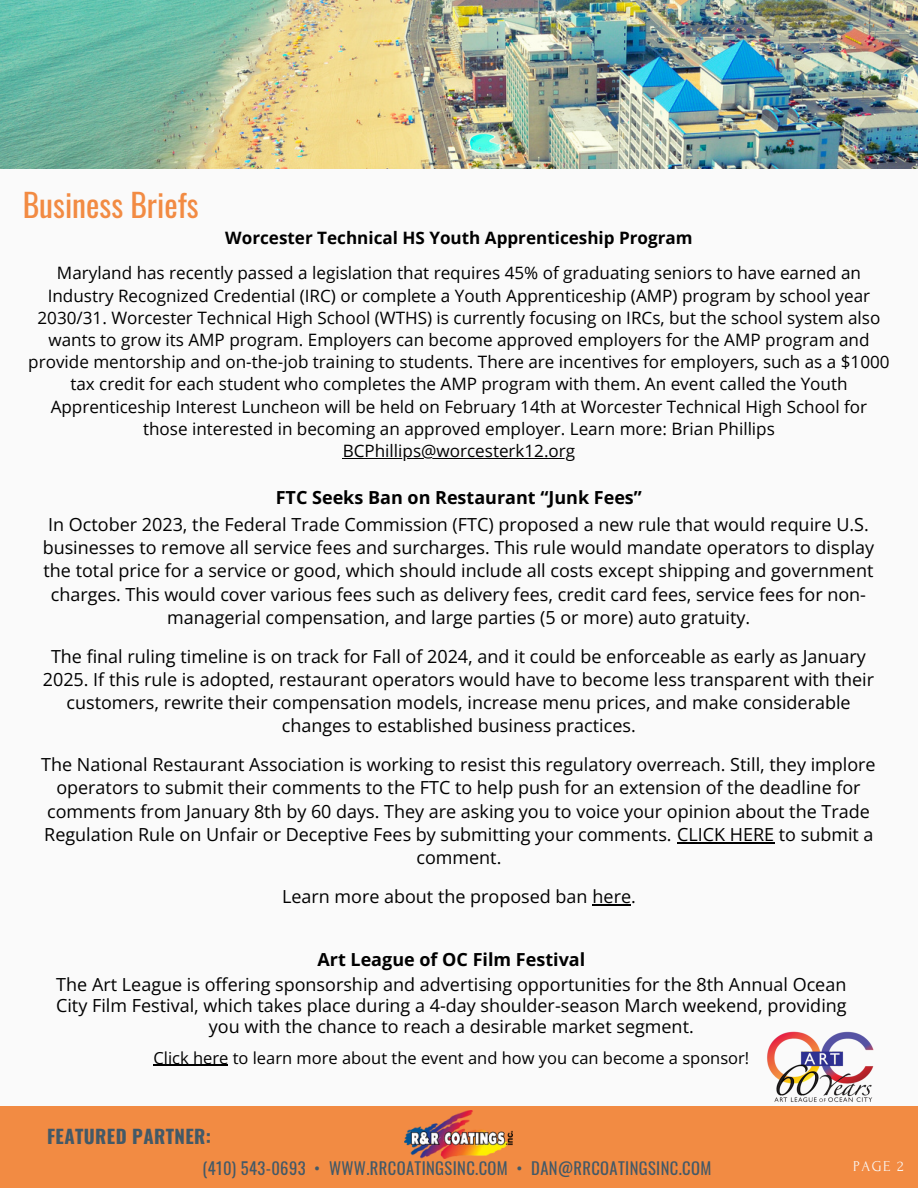
<style>
.page{position:relative;width:918px;height:1188px;background:#fafafa}
.page>*{position:absolute;margin:0;border:0;box-sizing:border-box;transform-origin:0 0}
.t1{font:31.65px "Oswald";color:#f28b43}
.t2{font:700 18.75px "Oswald";letter-spacing:.02em;color:#435967}
.t3{font:18px/23.2px "Open Sans";color:#000;text-align:center}
.t4{font:700 18px "Open Sans";color:#000}
.t5{font:17.1px/22.2px "Open Sans";color:#000;text-align:center}
.t6{font:700 17.1px "Open Sans";color:#000}
.t7{font:16.65px "Oswald";letter-spacing:.02em;color:#435967}
.t8{font:16.5px "Open Sans";color:#000}
.t9{font:15px "Forum";color:#fafafa}
</style>
<div class="page">
<div style="left:0;top:1106px;width:918px;height:82px;background:#f28b43"></div>
<img style="left:405px;top:1110px;width:108px;height:49px">
<img style="left:0;top:0;width:918px;height:169px">
<hr style="left:343px;top:458px;width:232px;height:1px;background:#000">
<hr style="left:677px;top:842px;width:97px;height:2px;background:#000">
<hr style="left:593px;top:904px;width:38px;height:2px;background:#000">
<img style="left:767px;top:1031px;width:107px;height:71px">
<hr style="left:153px;top:1065px;width:75px;height:1px;background:#000">
<p class="t1" style="left:23px;top:181px;width:177px">Business Briefs</p>
<p class="t6" style="left:225px;top:226px;width:469px">Worcester Technical HS Youth Apprenticeship Program</p>
<p class="t5" style="left:28px;top:262px;width:863px">Maryland has recently passed a legislation that requires 45% of graduating seniors to have earned an Industry Recognized Credential (IRC) or complete a Youth Apprenticeship (AMP) program by school year 2030/31. Worcester Technical High School (WTHS) is currently focusing on IRCs, but the school system also wants to grow its AMP program. Employers can become approved employers for the AMP program and provide mentorship and on-the-job training to students. There are incentives for employers, such as a $1000 tax credit for each student who completes the AMP program with them. An event called the Youth Apprenticeship Interest Luncheon will be held on February 14th at Worcester Technical High School for those interested in becoming an approved employer. Learn more: Brian Phillips BCPhillips@worcesterk12.org</p>
<p class="t4" style="left:276px;top:485px;width:368px">FTC Seeks Ban on Restaurant “Junk Fees”</p>
<p class="t3" style="left:43px;top:512px;width:833px">In October 2023, the Federal Trade Commission (FTC) proposed a new rule that would require U.S. businesses to remove all service fees and surcharges. This rule would mandate operators to display the total price for a service or good, which should include all costs except shipping and government charges. This would cover various fees such as delivery fees, credit card fees, service fees for non&shy;managerial compensation, and large parties (5 or more) auto gratuity.</p>
<p class="t3" style="left:43px;top:644px;width:833px">The final ruling timeline is on track for Fall of 2024, and it could be enforceable as early as January 2025. If this rule is adopted, restaurant operators would have to become less transparent with their customers, rewrite their compensation models, increase menu prices, and make considerable changes to established business practices.</p>
<p class="t3" style="left:41px;top:752px;width:836px">The National Restaurant Association is working to resist this regulatory overreach. Still, they implore operators to submit their comments to the FTC to help push for an extension of the deadline for comments from January 8th by 60 days. They are asking you to voice your opinion about the Trade Regulation Rule on Unfair or Deceptive Fees by submitting your comments. CLICK HERE to submit a comment.</p>
<p class="t3" style="left:282px;top:884px;width:355px">Learn more about the proposed ban here.</p>
<p class="t4" style="left:317px;top:947px;width:269px">Art League of OC Film Festival</p>
<p class="t3" style="left:56px;top:973px;width:792px;line-height:21.3px">The Art League is offering sponsorship and advertising opportunities for the 8th Annual Ocean<br>City Film Festival, which takes place during a 4-day shoulder-season March weekend, providing you with the chance to reach a desirable market segment.</p>
<p class="t8" style="left:153px;top:1046px;width:597px">Click here to learn more about the event and how you can become a sponsor!</p>
<p class="t2" style="left:47px;top:1121px;width:166px">FEATURED PARTNER:</p>
<p class="t7" style="left:202px;top:1155px;width:511px">(410) 543-0693 • WWW.RRCOATINGSINC.COM • DAN@RRCOATINGSINC.COM</p>
<p class="t9" style="left:853px;top:1158px;width:52px">PAGE 2</p>
</div>
